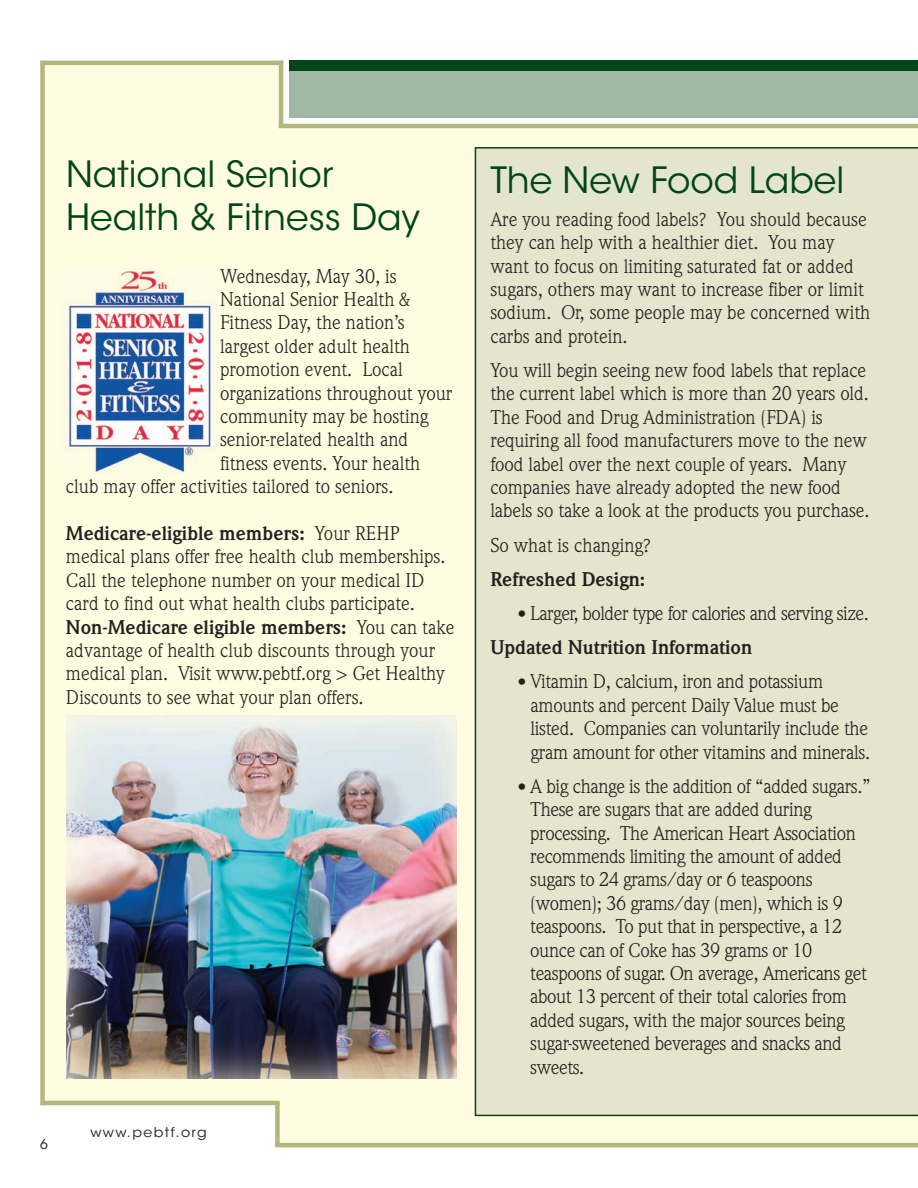
<style>
.page{position:relative;width:918px;height:1188px;background:#fff}
.page>*{position:absolute;margin:0;border:0;box-sizing:border-box;transform-origin:0 0}
.t1{font:36px/43.2px "ITC Avant Garde Std";color:#00461a}
.t2{font:19.5px/23.4px "Weidemann";letter-spacing:-.005em;color:#231f20}
.t3{font:19.5px/34.2px "Weidemann";letter-spacing:-.025em;color:#231f20}
.t4{font:700 19.5px "Weidemann";color:#231f20}
.t5{font:13.5px "ITC Avant Garde Std";color:#231f20}
.t6{font:13.35px "ITC Avant Garde Std";letter-spacing:.1em;color:#231f20;scale:1.06 1}
.s1{font-size:18px}
.s2{font-weight:700}
</style>
<div class="page">
<div style="left:43px;top:62px;width:875px;height:1081px;background:#fffce1"></div>
<div style="left:275px;top:1102px;width:5px;height:45px;background:#b3b77c"></div>
<div style="left:289px;top:61px;width:629px;height:16px;background:#00461a"></div>
<div style="left:289px;top:72px;width:629px;height:46px;background:#9eb8a4"></div>
<hr style="left:40px;top:61px;width:243px;height:4px;background:#b3b77c">
<hr style="left:279px;top:61px;width:4px;height:66px;background:#b3b77c">
<hr style="left:279px;top:124px;width:639px;height:4px;background:#b3b77c">
<hr style="left:41px;top:1101px;width:239px;height:4px;background:#b3b77c">
<hr style="left:275px;top:1143px;width:643px;height:4px;background:#b3b77c">
<div style="left:40px;top:61px;width:5px;height:1044px;background:#b3b77c"></div>
<div style="left:475px;top:147px;width:443px;height:969px;background:#e3e5cc"></div>
<img style="left:60px;top:269px;width:160px;height:205px">
<img style="left:66px;top:716px;width:391px;height:363px">
<h1 class="t1" style="left:66px;top:155px;width:356px">National Senior<br>Health &amp; Fitness Day</h1>
<h1 class="t1" style="left:490px;top:161px;width:356px">The New Food Label</h1>
<p class="t2" style="left:490px;top:209px;width:382px">Are you reading food labels? You should because they can help with a healthier diet. You may want to focus on limiting saturated fat or added sugars, others may want to increase fiber or limit sodium. Or, some people may be concerned with carbs and protein.</p>
<p class="t2" style="left:490px;top:360px;width:381px">You will begin seeing new food labels that replace the current label which is more than 20 years old.<br>The Food and Drug Administration (FDA) is requiring all food manufacturers move to the new food label over the next couple of years. Many companies have already adopted the new food labels so take a look at the products you purchase.</p>
<p class="t2" style="left:490px;top:535px;width:162px">So what is changing?</p>
<p class="t4" style="left:490px;top:572px;width:156px">Refreshed Design:</p>
<p class="t3" style="left:490px;top:598px;width:380px;text-indent:27px"><span class="s1">•</span> Larger, bolder type for calories and serving size.<br><span class="s2">Updated Nutrition Information</span></p>
<p class="t2" style="left:530px;top:672px;width:341px;text-indent:-13px"><span class="s1">•</span> Vitamin D, calcium, iron and potassium amounts and percent Daily Value must be listed. Companies can voluntarily include the gram amount for other vitamins and minerals.</p>
<p class="t2" style="left:530px;top:776px;width:342px;text-indent:-13px"><span class="s1">•</span> A big change is the addition of “added sugars.” These are sugars that are added during processing. The American Heart Association recommends limiting the amount of added sugars to 24 grams/day or 6 teaspoons (women); 36 grams/day (men), which is 9 teaspoons. To put that in perspective, a 12 ounce can of Coke has 39 grams or 10 teaspoons of sugar. On average, Americans get about 13 percent of their total calories from added sugars, with the major sources being sugar-sweetened beverages and snacks and sweets.</p>
<p class="t2" style="left:220px;top:266px;width:178px">Wednesday, May 30, is</p>
<p class="t2" style="left:220px;top:289px;width:192px">National Senior Health &amp;</p>
<p class="t2" style="left:220px;top:313px;width:186px">Fitness Day, the nation’s</p>
<p class="t2" style="left:220px;top:336px;width:191px">largest older adult health</p>
<p class="t2" style="left:220px;top:360px;width:184px">promotion event. Local</p>
<p class="t2" style="left:220px;top:383px;width:234px">organizations throughout your</p>
<p class="t2" style="left:220px;top:406px;width:210px">community may be hosting</p>
<p class="t2" style="left:220px;top:430px;width:190px">senior-related health and</p>
<p class="t2" style="left:220px;top:453px;width:202px">fitness events. Your health</p>
<p class="t2" style="left:66px;top:477px;width:329px">club may offer activities tailored to seniors.</p>
<p class="t2" style="left:66px;top:523px;width:390px"><span class="s2">Medicare-eligible members:</span> Your REHP medical plans offer free health club memberships.<br>Call the telephone number on your medical ID card to find out what health clubs participate.<br><span class="s2">Non-Medicare eligible members:</span> You can take advantage of health club discounts through your medical plan. Visit www.pebtf.org &gt; Get Healthy Discounts to see what your plan offers.</p>
<p class="t5" style="left:40px;top:1140px;width:9px">6</p>
<p class="t6" style="left:90px;top:1127px;width:111px">www.pebtf.org</p>
</div>
